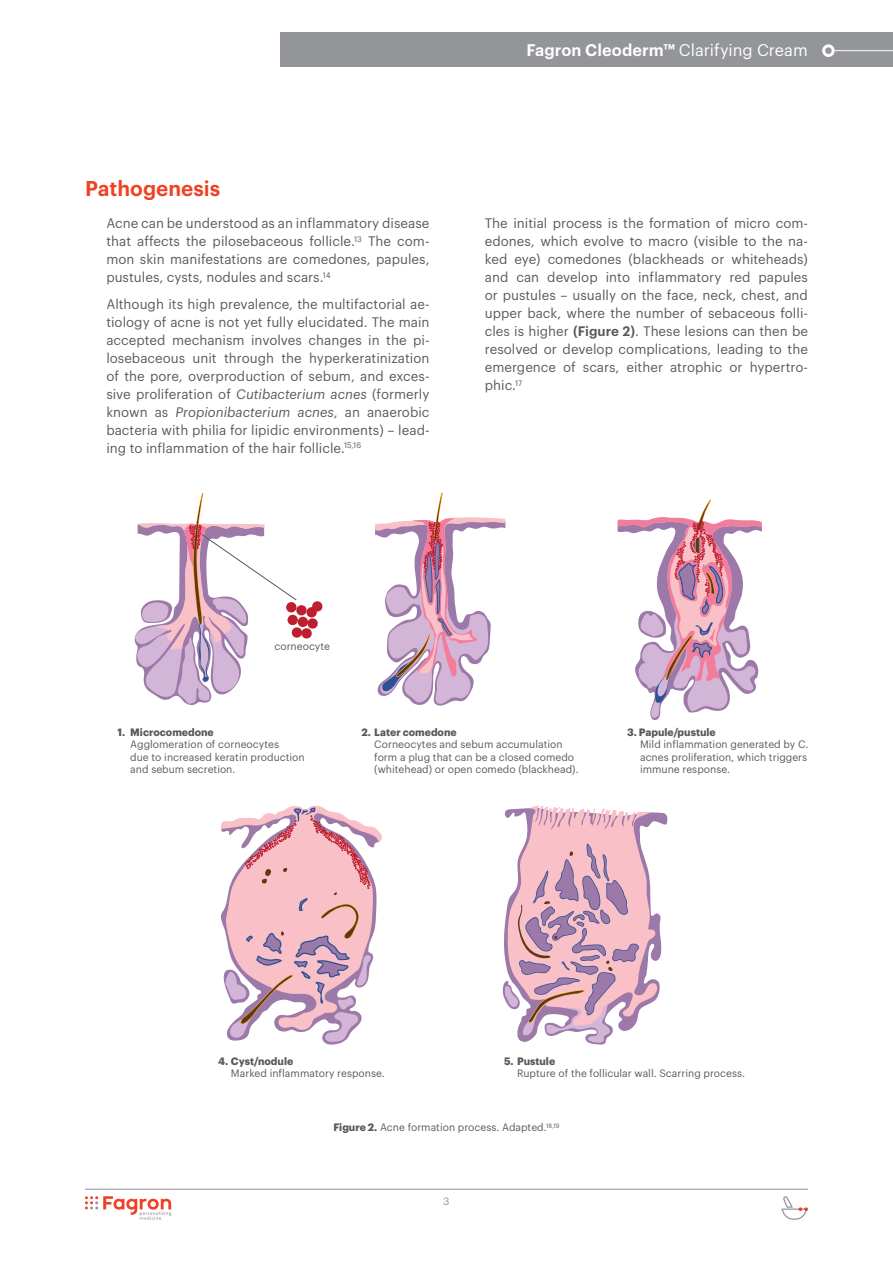
<style>
.page{position:relative;width:893px;height:1263px;background:#fff}
.page>*{position:absolute;margin:0;border:0;box-sizing:border-box;transform-origin:0 0}
.t1{font:600 21px "Graphik LCG";color:#ef4123}
.t2{font:600 16.5px "Graphik LCG";color:#fff}
.t3{font:13.5px/18px "Graphik LCG";color:#58595b;text-align:justify}
.t4{font:10.5px/12.6px "Graphik LCG";color:#58595b}
.t5{font:700 10.5px "Graphik LCG";color:#58595b}
.t6{font:10.5px "Graphik";color:#939598}
.s1{font-style:italic}
.s2{font-weight:400}
.s3{font-weight:600}
.s4{font-weight:700}
</style>
<div class="page">
<div style="left:280px;top:33px;width:613px;height:34px;background:#939598"></div>
<div style="left:822px;top:44px;width:13px;height:13px;border:3px solid #fff;border-radius:50%"></div>
<hr style="left:835px;top:50px;width:58px;height:1px;background:#fff">
<svg style="left:781px;top:1196px;width:27px;height:24px"></svg>
<svg style="left:85px;top:1196px;width:86px;height:24px"></svg>
<hr style="left:85px;top:1189px;width:723px;height:1px;background:#939598">
<svg style="left:134px;top:493px;width:189px;height:212px"></svg>
<svg style="left:375px;top:493px;width:131px;height:213px"></svg>
<svg style="left:618px;top:500px;width:144px;height:220px"></svg>
<svg style="left:221px;top:805px;width:161px;height:240px"></svg>
<svg style="left:502px;top:806px;width:166px;height:239px"></svg>
<h1 class="t1" style="left:85px;top:172px;width:137px">Pathogenesis</h1>
<p class="t3" style="left:106px;top:213px;width:325px">Acne can be understood as an inflammatory disease that affects the pilosebaceous follicle.<sup>13</sup> The com&shy;mon skin manifestations are comedones, papules, pustules, cysts, nodules and scars.<sup>14</sup></p>
<p class="t3" style="left:106px;top:294px;width:325px">Although its high prevalence, the multifactorial ae&shy;tiology of acne is not yet fully elucidated. The main accepted mechanism involves changes in the pi&shy;losebaceous unit through the hyperkeratinization of the pore, overproduction of sebum, and exces&shy;sive proliferation of <span class="s1">Cutibacterium acnes</span> (formerly known as <span class="s1">Propionibacterium acnes</span>, an anaerobic bacteria with philia for lipidic environments) – lead&shy;ing to inflammation of the hair follicle.<sup>15,16</sup></p>
<p class="t2" style="left:526px;top:37px;width:283px">Fagron Cleoderm™ <span class="s2">Clarifying Cream</span></p>
<p class="t3" style="left:485px;top:213px;width:325px">The initial process is the formation of micro com&shy;edones, which evolve to macro (visible to the na&shy;ked eye) comedones (blackheads or whiteheads) and can develop into inflammatory red papules or pustules – usually on the face, neck, chest, and upper back, where the number of sebaceous folli&shy;cles is higher <span class="s3">(Figure 2)</span>. These lesions can then be resolved or develop complications, leading to the emergence of scars, either atrophic or hypertro&shy;phic.<sup>17</sup></p>
<p class="t4" style="left:274px;top:639px;width:57px">corneocyte</p>
<p class="t5" style="left:118px;top:724px;width:98px">1. Microcomedone</p>
<p class="t4" style="left:130px;top:737px;width:176px">Agglomeration of corneocytes<br>due to increased keratin production and sebum secretion.</p>
<p class="t5" style="left:362px;top:724px;width:97px">2. Later comedone</p>
<p class="t4" style="left:374px;top:737px;width:206px">Corneocytes and sebum accumulation form a plug that can be a closed comedo (whitehead) or open comedo (blackhead).</p>
<p class="t5" style="left:627px;top:724px;width:90px">3. Papule/pustule</p>
<p class="t4" style="left:640px;top:737px;width:170px;text-align:justify">Mild inflammation generated by C. acnes proliferation, which triggers immune response.</p>
<p class="t5" style="left:218px;top:1052px;width:77px">4. Cyst/nodule</p>
<p class="t4" style="left:231px;top:1066px;width:155px">Marked inflammatory response.</p>
<p class="t5" style="left:504px;top:1052px;width:52px">5. Pustule</p>
<p class="t4" style="left:517px;top:1066px;width:230px">Rupture of the follicular wall. Scarring process.</p>
<p class="t4" style="left:333px;top:1120px;width:228px"><span class="s4">Figure 2.</span> Acne formation process. Adapted.<sup>18,19</sup></p>
<p class="t6" style="left:443px;top:1193px;width:8px">3</p>
</div>
